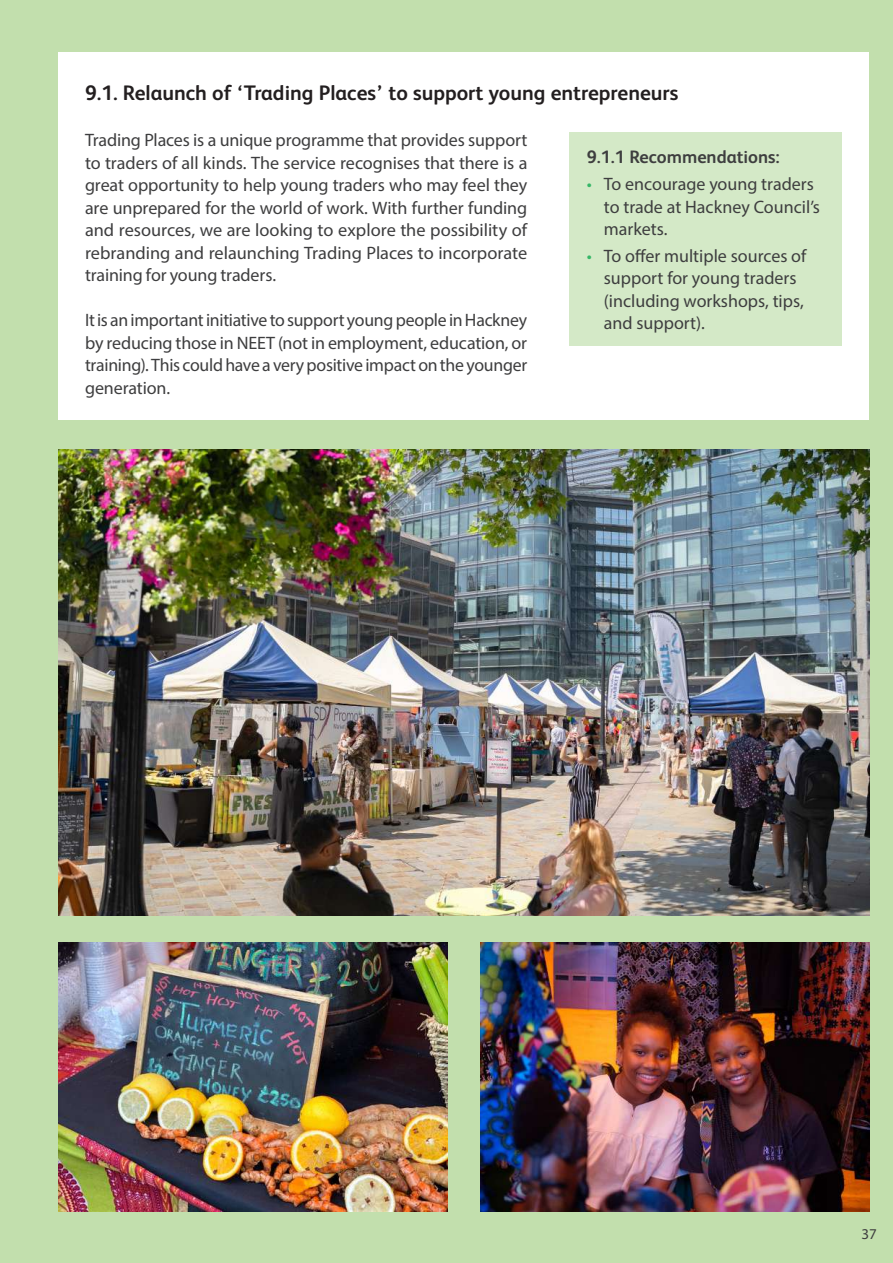
<style>
.page{position:relative;width:893px;height:1263px;background:#c2dfad}
.page>*{position:absolute;margin:0;border:0;box-sizing:border-box;transform-origin:0 0}
.t1{font:700 21px "FS Albert";color:#231f20}
.t2{font:18px/22.5px "Myriad Pro";color:#3e3e3f;text-align:justify}
.t3{font:700 18px "FS Albert";color:#3e3e3f}
.t4{font:15px "Myriad Pro";color:#3e3e3f}
.s1{color:#35b667}
</style>
<div class="page">
<div style="left:58px;top:52px;width:811px;height:368px;background:#fff"></div>
<div style="left:570px;top:133px;width:272px;height:213px;background:#d4e9c7"></div>
<img style="left:58px;top:450px;width:811px;height:465px">
<img style="left:58px;top:942px;width:389px;height:269px">
<img style="left:481px;top:942px;width:388px;height:270px">
<p class="t1" style="left:85px;top:81px;width:595px">9.1. Relaunch of ‘Trading Places’ to support young entrepreneurs</p>
<p class="t2" style="left:85px;top:128px;width:444px">Trading Places is a unique programme that provides support to traders of all kinds. The service recognises that there is a great opportunity to help young traders who may feel they are unprepared for the world of work. With further funding and resources, we are looking to explore the possibility of rebranding and relaunching Trading Places to incorporate training for young traders.</p>
<p class="t2" style="left:85px;top:308px;width:444px">It is an important initiative to support young people in Hackney by reducing those in NEET (not in employment, education, or training). This could have a very positive impact on the younger generation.</p>
<p class="t3" style="left:587px;top:147px;width:195px">9.1.1 Recommendations:</p>
<p class="t2" style="left:604px;top:173px;width:218px;text-align:left;text-indent:-17px"><span class="s1">•</span> To encourage young traders to trade at Hackney Council’s markets.</p>
<p class="t2" style="left:604px;top:244px;width:204px;text-align:left;text-indent:-17px"><span class="s1">•</span> To offer multiple sources of support for young traders (including workshops, tips, and support).</p>
<p class="t4" style="left:861px;top:1225px;width:17px">37</p>
</div>
